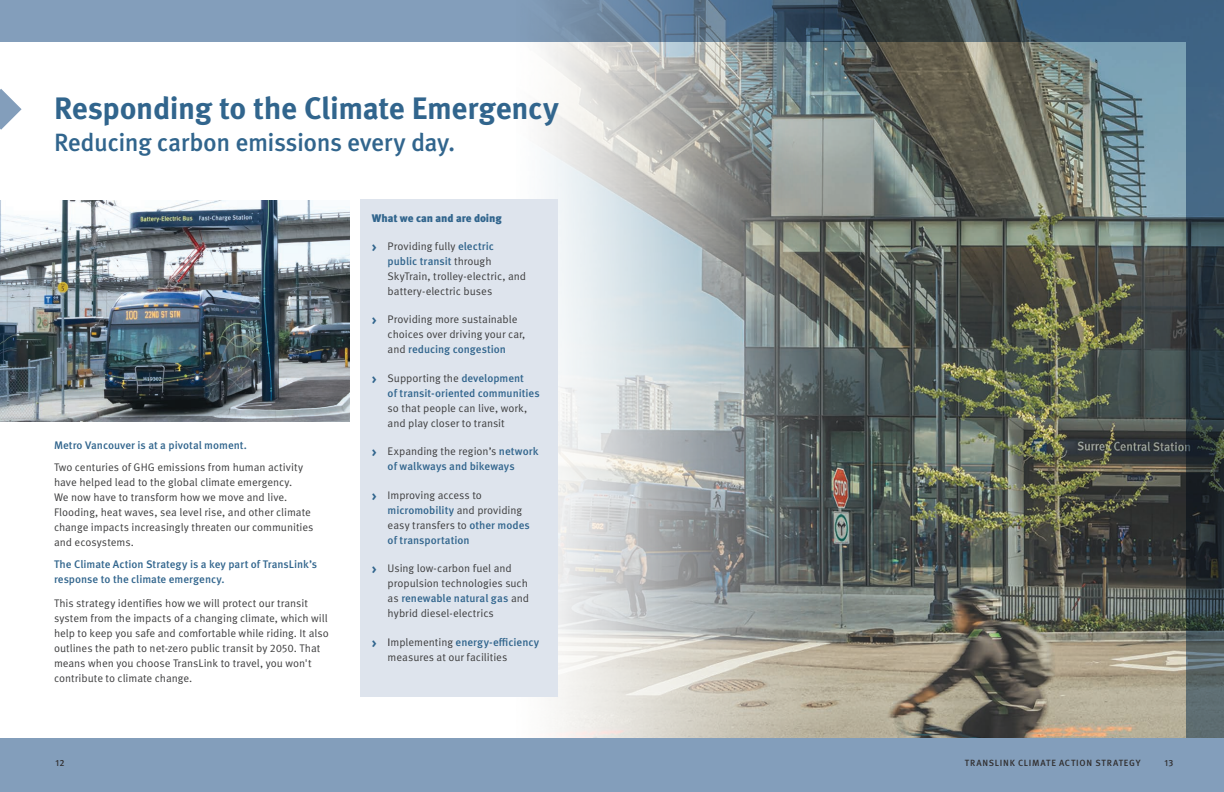
<style>
.page{position:relative;width:1224px;height:792px;background:#839ebb}
.page>*{position:absolute;margin:0;border:0;box-sizing:border-box;transform-origin:0 0}
.TL31_H3{font:700 31px "Meta Pro";letter-spacing:-.015em;color:#31658d}
.TL25_H4{font:500 25px "Meta Pro";letter-spacing:-.02em;color:#31658d}
.Paragraph_1-GREP_Sty{font:11px/15px "Meta OT Norm";letter-spacing:-.005em;color:#3e3e3f}
.TL17_H5{font:11px/15px "Meta OT Norm";letter-spacing:-.005em;color:#3e3e3f}
.Paragraph_1-GREP_Sty-2{font:500 11px/15px "Meta Pro";color:#31658d}
.TL17_H5-2{font:500 11px "Meta Pro";color:#31658d}
.Paragraph_1-GREP_Sty-3{font:900 11px "Meta Pro";letter-spacing:-.01em;color:#31658d}
.t1{font:500 9px "Meta Pro";letter-spacing:.08em;color:#312f30}
.s1{font-family:"Meta Pro";font-weight:900;color:#31658d}
.s2{font-family:"Meta Pro";font-weight:500;color:#31658d}
.s3{font-weight:900}
.s4{font-family:"Meta OT Norm";font-weight:400;color:#3e3e3f}
.s5{color:#231f20}
</style>
<div class="page">
<div style="left:0;top:42px;width:1186px;height:695px;background:#fff"></div>
<img style="left:541px;top:0;width:683px;height:737px">
<div style="left:361px;top:199px;width:197px;height:498px;background:#dee4ed"></div>
<img style="left:0;top:201px;width:349px;height:220px">
<svg style="left:0;top:89px;width:22px;height:41px"></svg>
<h3 class="TL31_H3" style="left:54px;top:89px;width:506px">Responding to the Climate Emergency</h3>
<h4 class="TL25_H4" style="left:54px;top:126px;width:403px">Reducing carbon emissions every day.</h4>
<h5 class="TL17_H5-2" style="left:54px;top:438px;width:194px">Metro Vancouver is at a pivotal moment.</h5>
<h5 class="TL17_H5" style="left:54px;top:460px;width:261px">Two centuries of GHG emissions from human activity have helped lead to the global climate emergency.<br>We now have to transform how we move and live.<br>Flooding, heat waves, sea level rise, and other climate change impacts increasingly threaten our communities and ecosystems.</h5>
<p class="Paragraph_1-GREP_Sty-2" style="left:54px;top:557px;width:265px">The Climate Action Strategy is a key part of TransLink’s response to the climate emergency.</p>
<p class="Paragraph_1-GREP_Sty" style="left:54px;top:596px;width:276px">This strategy identifies how we will protect our transit system from the impacts of a changing climate, which will help to keep you safe and comfortable while riding. It also outlines the path to net-zero public transit by 2050. That means when you choose TransLink to travel, you won't contribute to climate change.</p>
<p class="Paragraph_1-GREP_Sty-3" style="left:372px;top:211px;width:131px">What we can and are doing</p>
<p class="Paragraph_1-GREP_Sty" style="left:388px;top:239px;width:140px;text-indent:-16px"><span class="s1">&gt;</span> Providing fully <span class="s2">electric public transit</span> through<br>SkyTrain, trolley-electric, and battery-electric buses</p>
<p class="Paragraph_1-GREP_Sty" style="left:388px;top:312px;width:139px;text-indent:-16px"><span class="s1">&gt;</span> Providing more sustainable choices over driving your car, and <span class="s2">reducing congestion</span></p>
<p class="Paragraph_1-GREP_Sty" style="left:388px;top:371px;width:154px;text-indent:-16px"><span class="s1">&gt;</span> Supporting the <span class="s2">development<br>of transit-oriented communities </span>so that people can live, work, and play closer to transit</p>
<p class="Paragraph_1-GREP_Sty-2" style="left:388px;top:444px;width:152px;text-indent:-16px"><span class="s3">&gt;</span> <span class="s4">Expanding the region’s</span> network of walkways and bikeways</p>
<p class="Paragraph_1-GREP_Sty" style="left:388px;top:488px;width:144px;text-indent:-16px"><span class="s1">&gt;</span> Improving access to <span class="s2">micromobility</span> and providing easy transfers to <span class="s2">other modes of transportation</span></p>
<p class="Paragraph_1-GREP_Sty" style="left:388px;top:561px;width:143px;text-indent:-16px"><span class="s1">&gt;</span> Using low-carbon fuel and propulsion technologies such as <span class="s2">renewable natural gas</span> and hybrid diesel-electrics</p>
<p class="Paragraph_1-GREP_Sty" style="left:388px;top:635px;width:153px;text-indent:-16px"><span class="s1">&gt;</span> <span class="s5">I</span>mplementing <span class="s2">energy-efficiency </span>measures at our facilities</p>
<p class="t1" style="left:55px;top:758px;width:11px">12</p>
<p class="t1" style="left:965px;top:758px;width:177px">TRANSLINK CLIMATE ACTION STRATEGY</p>
<p class="t1" style="left:1165px;top:758px;width:11px">13</p>
</div>
